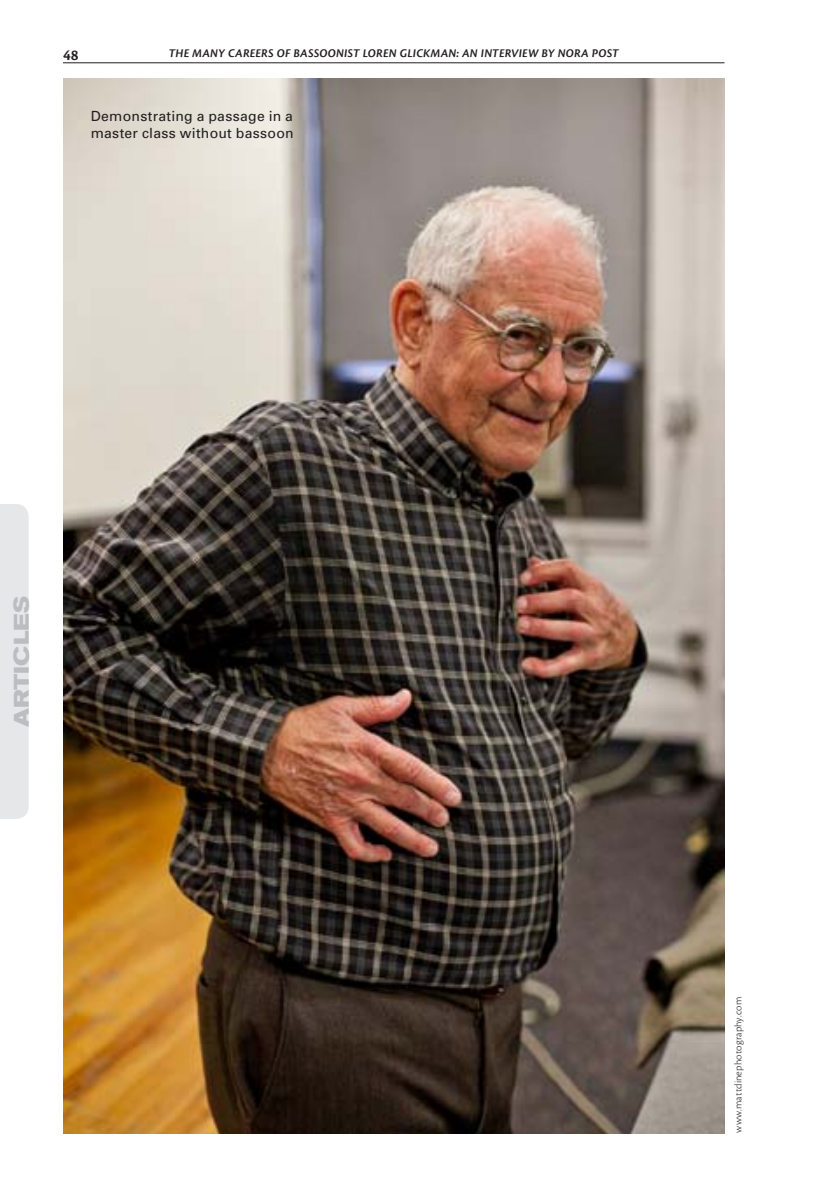
<style>
.page{position:relative;width:819px;height:1197px;background:#fff}
.page>*{position:absolute;margin:0;border:0;box-sizing:border-box;transform-origin:0 0}
.t1{font:700 expanded 21px "Akzidenz Grotesk BE";color:#bcbdc0}
.t2{font:15.75px "Cronos Pro Semibold Capt";color:#231f20}
.t3{font:14px/16.8px "Univers";letter-spacing:.02em;color:#231f20}
.t4{font:12.25px "Cronos Pro Semibold Capt It";letter-spacing:.01em;color:#231f20}
.t5{font:10.5px "Cronos Pro Lt Capt";letter-spacing:.015em;color:#231f20}
</style>
<div class="page">
<hr style="left:63px;top:63px;width:661px;height:1px;background:#231f20">
<div style="left:0;top:504px;width:29px;height:315px;background:#e6e7e9"></div>
<img style="left:63px;top:79px;width:661px;height:1055px">
<p class="t2" style="left:63px;top:46px;width:17px">48</p>
<p class="t4" style="left:169px;top:46px;width:451px">THE MANY CAREERS OF BASSOONIST LOREN GLICKMAN: AN INTERVIEW BY NORA POST</p>
<p class="t3" style="left:91px;top:108px;width:205px">Demonstrating a passage in a master class without bassoon</p>
<h1 class="t1" style="left:9px;top:727px;width:133px;rotate:-90deg">Articles</h1>
<p class="t5" style="left:732px;top:1133px;width:137px;rotate:-90deg">www.mattdinephotography.com</p>
</div>
